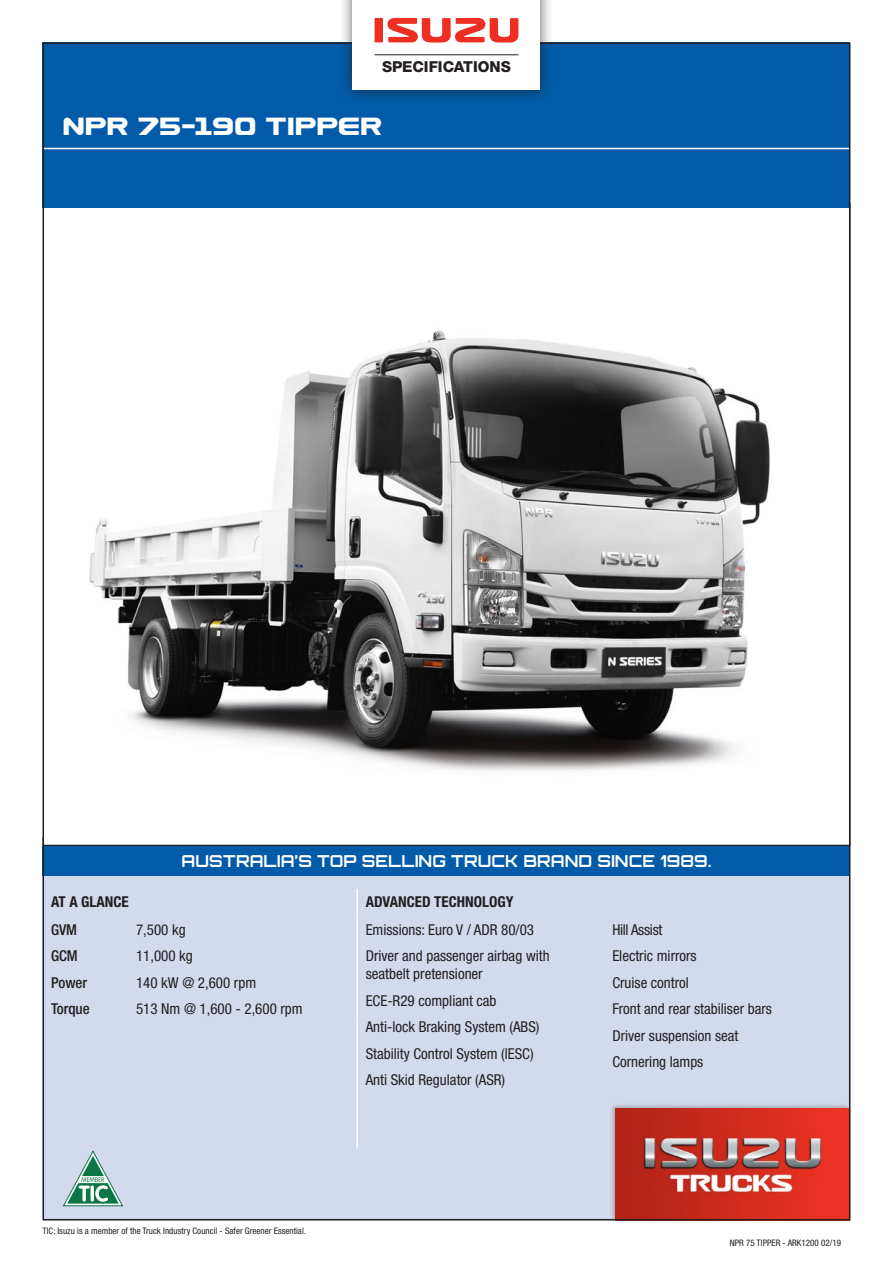
<style>
.page{position:relative;width:893px;height:1263px;background:#fff}
.page>*{position:absolute;margin:0;border:0;box-sizing:border-box;transform-origin:0 0}
.t1{font:30px "Usuzi Oz";color:#fff}
.t2{font:700 16.5px "Orbitron";letter-spacing:.005em;color:#fff}
.t3{font:800 15.15px "Helvetica Neue";color:#231f20}
.COVER_-_table{font:condensed 15px/18px "Helvetica Neue";color:#231f20}
.t4{font:700 condensed 15px "Helvetica Neue";color:#231f20}
.COVER_-_table-2{font:500 condensed 15px "Helvetica Neue";color:#231f20}
.COVER_-_table-3{font:condensed 15px "Helvetica Neue";letter-spacing:-.02em;color:#231f20}
.REGULAR{font:condensed 9px "Helvetica Neue";letter-spacing:.005em;color:#231f20}
.s1{font-size:29.85px}
</style>
<div class="page">
<img style="left:89px;top:330px;width:681px;height:441px">
<div style="left:43px;top:846px;width:807px;height:30px;background:#015ba9"></div>
<div style="left:46px;top:876px;width:801px;height:341px;background:#d3daed"></div>
<hr style="left:356px;top:1019px;width:2px;height:130px;background:#fff">
<hr style="left:356px;top:889px;width:2px;height:25px;background:#fff">
<hr style="left:356px;top:914px;width:2px;height:105px;background:#fff">
<div style="left:43px;top:43px;width:807px;height:165px;background:#015ba9"></div>
<hr style="left:43px;top:148px;width:807px;height:1px;background:#fff">
<div style="left:609px;top:1102px;width:243px;height:121px;background:#231f20;opacity:.3"></div>
<img style="left:615px;top:1109px;width:232px;height:108px">
<div style="left:339px;top:0;width:215px;height:104px;background:#231f20;opacity:.75"></div>
<div style="left:353px;top:0;width:187px;height:89px;background:#fff"></div>
<svg style="left:374px;top:18px;width:144px;height:25px"></svg>
<hr style="left:374px;top:54px;width:144px;height:1px;background:#231f20">
<svg style="left:62px;top:1150px;width:62px;height:56px;background:#9fc2be"></svg>
<p class="t3" style="left:382px;top:57px;width:130px">SPECIFICATIONS</p>
<p class="t1" style="left:64px;top:111px;width:321px">NPR 75-19O <span class="s1">Tipper</span></p>
<p class="t2" style="left:182px;top:851px;width:531px">AUSTRALIA’S TOP SELLING TRUCK BRAND SINCE 1989.</p>
<p class="t4" style="left:51px;top:893px;width:79px">AT A GLANCE</p>
<p class="t4" style="left:366px;top:893px;width:149px">ADVANCED TECHNOLOGY</p>
<p class="COVER_-_table-2" style="left:51px;top:920px;width:28px">GVM</p>
<p class="COVER_-_table-2" style="left:51px;top:947px;width:28px">GCM</p>
<p class="COVER_-_table-2" style="left:51px;top:973px;width:38px">Power</p>
<p class="COVER_-_table-2" style="left:51px;top:1000px;width:40px">Torque</p>
<p class="COVER_-_table" style="left:366px;top:920px;width:170px">Emissions: Euro V / ADR 80/03</p>
<p class="COVER_-_table" style="left:366px;top:947px;width:185px">Driver and passenger airbag with seatbelt pretensioner</p>
<p class="COVER_-_table" style="left:366px;top:991px;width:132px">ECE-R29 compliant cab</p>
<p class="COVER_-_table" style="left:366px;top:1018px;width:175px">Anti-lock Braking System (ABS)</p>
<p class="COVER_-_table" style="left:366px;top:1044px;width:169px">Stability Control System (IESC)</p>
<p class="COVER_-_table" style="left:366px;top:1071px;width:141px">Anti Skid Regulator (ASR)</p>
<p class="COVER_-_table" style="left:136px;top:920px;width:51px">7,500 kg</p>
<p class="COVER_-_table" style="left:136px;top:947px;width:58px">11,000 kg</p>
<p class="COVER_-_table" style="left:136px;top:973px;width:122px">140 kW @ 2,600 rpm</p>
<p class="COVER_-_table" style="left:136px;top:1000px;width:168px">513 Nm @ 1,600 - 2,600 rpm</p>
<p class="REGULAR" style="left:43px;top:1225px;width:265px">TIC: Isuzu is a member of the Truck Industry Council - Safer Greener Essential.</p>
<p class="COVER_-_table-3" style="left:612px;top:921px;width:52px">Hill Assist</p>
<p class="COVER_-_table" style="left:612px;top:947px;width:86px">Electric mirrors</p>
<p class="COVER_-_table" style="left:612px;top:973px;width:78px">Cruise control</p>
<p class="COVER_-_table" style="left:612px;top:1000px;width:161px">Front and rear stabiliser bars</p>
<p class="COVER_-_table" style="left:612px;top:1026px;width:128px">Driver suspension seat</p>
<p class="COVER_-_table" style="left:612px;top:1053px;width:93px">Cornering lamps</p>
<p class="REGULAR" style="left:730px;top:1237px;width:113px">NPR 75 TIPPER - ARK1200 02/19</p>
</div>
